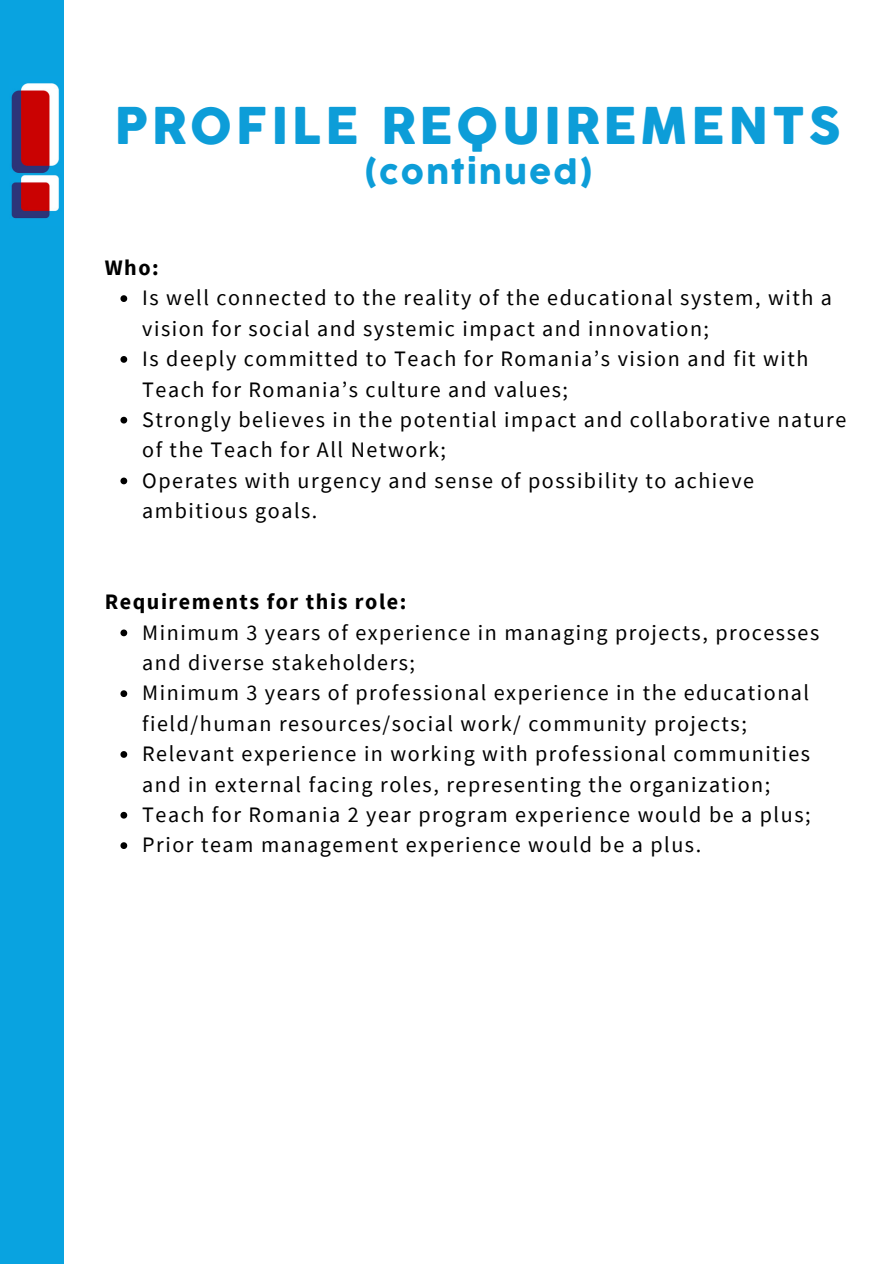
<style>
.page{position:relative;width:894px;height:1264px;background:#fff}
.page>*{position:absolute;margin:0;border:0;box-sizing:border-box;transform-origin:0 0}
.t1{font:49.5px "Cocogoose";letter-spacing:.07em;color:#0d9dd8}
.t2{font:31.5px "Cocogoose";letter-spacing:.07em;color:#0d9dd8}
.t3{font:22.05px/30.3px "Source Sans Pro";letter-spacing:.07em;color:#000}
.t4{font:700 22.05px "Source Sans Pro";letter-spacing:.07em;color:#000}
</style>
<div class="page">
<div style="left:0;top:0;width:64px;height:1263px;background:#09a3e0"></div>
<img style="left:11px;top:83px;width:48px;height:136px">
<svg style="left:120px;top:295px;width:7px;height:7px"></svg>
<svg style="left:120px;top:356px;width:7px;height:7px"></svg>
<svg style="left:120px;top:417px;width:7px;height:6px"></svg>
<svg style="left:120px;top:477px;width:7px;height:7px"></svg>
<svg style="left:120px;top:629px;width:7px;height:7px"></svg>
<svg style="left:120px;top:690px;width:7px;height:7px"></svg>
<svg style="left:120px;top:751px;width:7px;height:6px"></svg>
<svg style="left:120px;top:811px;width:7px;height:7px"></svg>
<svg style="left:120px;top:842px;width:7px;height:7px"></svg>
<h1 class="t1" style="left:115px;top:94px;width:727px">PROFILE REQUIREMENTS</h1>
<h2 class="t2" style="left:364px;top:153px;width:230px">(continued)</h2>
<p class="t4" style="left:105px;top:253px;width:55px">Who:</p>
<p class="t3" style="left:142px;top:282px;width:705px">Is well connected to the reality of the educational system, with a vision for social and systemic impact and innovation;<br>Is deeply committed to Teach for Romania’s vision and fit with Teach for Romania’s culture and values;<br>Strongly believes in the potential impact and collaborative nature of the Teach for All Network;<br>Operates with urgency and sense of possibility to achieve ambitious goals.</p>
<p class="t4" style="left:105px;top:587px;width:303px">Requirements for this role:</p>
<p class="t3" style="left:142px;top:616px;width:678px">Minimum 3 years of experience in managing projects, processes and diverse stakeholders;<br>Minimum 3 years of professional experience in the educational field/human resources/social work/ community projects; Relevant experience in working with professional communities and in external facing roles, representing the organization; Teach for Romania 2 year program experience would be a plus; Prior team management experience would be a plus.</p>
</div>
